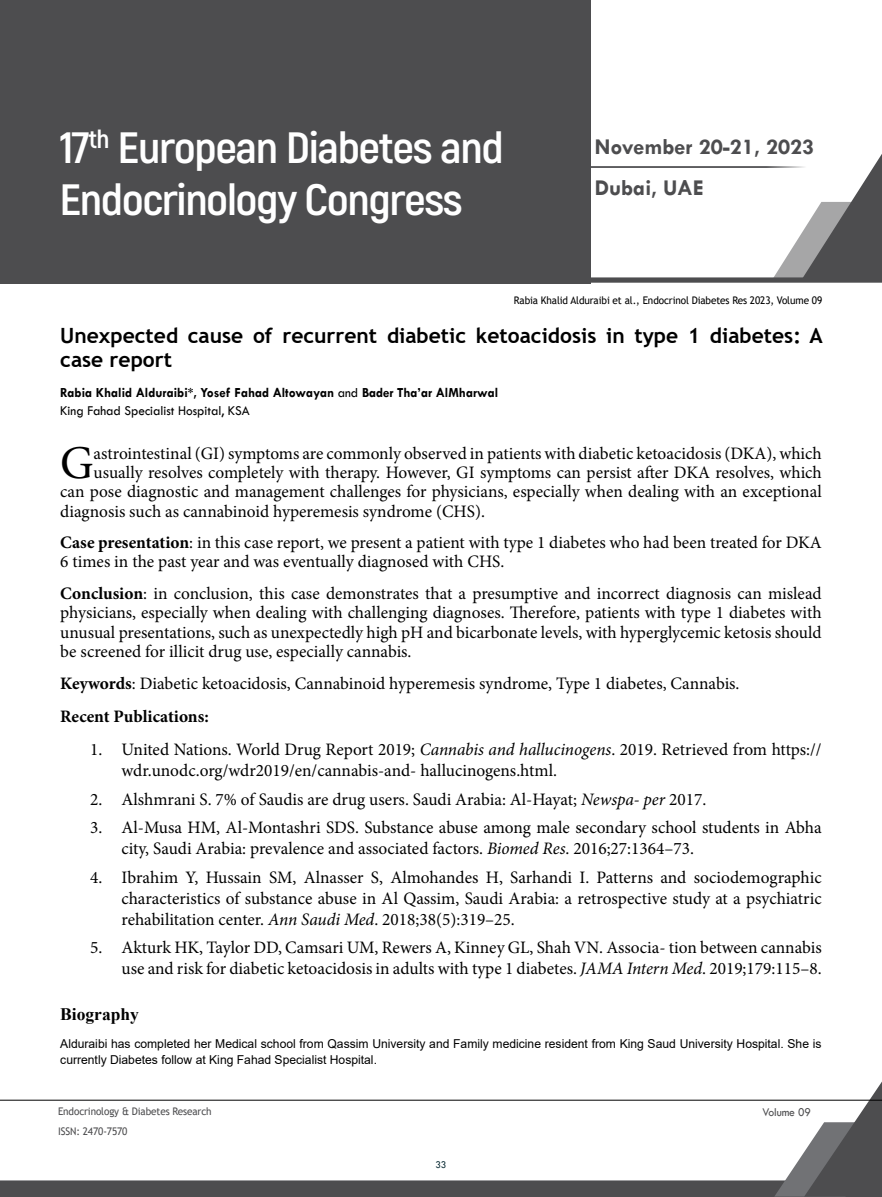
<style>
.page{position:relative;width:882px;height:1197px;background:#fff}
.page>*{position:absolute;margin:0;border:0;box-sizing:border-box;transform-origin:0 0}
.t1{font:47.07px "Minion Pro";color:#000}
.t2{font:700 43.75px/52.1px "Akrobat";letter-spacing:-.03em;color:#fff;scale:1.09 1}
.t3{font:700 22.75px/41.1px "Tw Cen";color:#4d4d4f}
.t4{font:700 21px/24.5px "Trebuchet MS";color:#000}
.t5{font:17.5px/21px "Minion Pro";color:#000}
.t6{font:700 17.5px "Times New Roman";color:#000}
.t7{font:700 14px/17.5px "Tw Cen";color:#000;scale:.95 1}
.t8{font:12.25px/15.8px "Arial";color:#000}
.t9{font:12.25px "Tw Cen";letter-spacing:-.01em;color:#4d4d4f;scale:.95 1}
.t10{font:10.5px "Trebuchet MS";letter-spacing:-.01em;color:#000;scale:.95 1}
.t11{font:10.5px "Trebuchet MS";letter-spacing:-.01em;color:#4d4d4f;scale:.95 1}
.t12{font:10.5px "Tw Cen";color:#0c2d36;scale:.95 1}
.s1{font-weight:400}
.s2{font-weight:700}
.s3{font-style:italic}
</style>
<div class="page">
<svg style="left:0;top:1081px;width:882px;height:116px"></svg>
<hr style="left:0;top:1100px;width:882px;height:1px;background:#000">
<div style="left:0;top:0;width:590px;height:283px;background:#4d4d4f"></div>
<svg style="left:590px;top:153px;width:292px;height:130px"></svg>
<h2 class="t2" style="left:59px;top:121px;width:409px">17<sup>th</sup> European Diabetes and<br>Endocrinology Congress</h2>
<h3 class="t3" style="left:595px;top:126px;width:221px">November 20-21, 2023<br>Dubai, UAE</h3>
<p class="t10" style="left:514px;top:293px;width:326px">Rabia Khalid Alduraibi et al., Endocrinol Diabetes Res 2023, Volume 09</p>
<p class="t4" style="left:60px;top:323px;width:764px">Unexpected cause of recurrent diabetic ketoacidosis in type 1 diabetes: A case report</p>
<p class="t7" style="left:60px;top:384px;width:463px">Rabia Khalid Alduraibi*, Yosef Fahad Altowayan <span class="s1">and</span> Bader Tha’ar AlMharwal<br><span class="s1">King Fahad Specialist Hospital, KSA</span></p>
<h1 class="t1" style="left:60px;top:432px;width:35px">G</h1>
<p class="t5" style="left:94px;top:443px;width:730px">astrointestinal (GI) symptoms are commonly observed in patients with diabetic ketoacidosis (DKA), which</p>
<p class="t5" style="left:94px;top:462px;width:730px">usually resolves completely with therapy. However, GI symptoms can persist after DKA resolves, which</p>
<p class="t5" style="left:60px;top:481px;width:763px">can pose diagnostic and management challenges for physicians, especially when dealing with an exceptional</p>
<p class="t5" style="left:60px;top:501px;width:426px">diagnosis such as cannabinoid hyperemesis syndrome (CHS).</p>
<p class="t5" style="left:60px;top:533px;width:763px;line-height:19.2px"><span class="s2">Case presentation</span>: in this case report, we present a patient with type 1 diabetes who had been treated for DKA<br>6 times in the past year and was eventually diagnosed with CHS.</p>
<p class="t5" style="left:60px;top:584px;width:763px;line-height:19.2px;text-align:justify"><span class="s2">Conclusion</span>: in conclusion, this case demonstrates that a presumptive and incorrect diagnosis can mislead physicians, especially when dealing with challenging diagnoses. Therefore, patients with type 1 diabetes with unusual presentations, such as unexpectedly high pH and bicarbonate levels, with hyperglycemic ketosis should be screened for illicit drug use, especially cannabis.</p>
<p class="t5" style="left:60px;top:666px;width:681px;line-height:33.4px"><span class="s2">Keywords</span>: Diabetic ketoacidosis, Cannabinoid hyperemesis syndrome, Type 1 diabetes, Cannabis.<br><span class="s2">Recent Publications:</span></p>
<p class="t5" style="left:122px;top:739px;width:702px;text-indent:-31px">1. United Nations. World Drug Report 2019; <span class="s3">Cannabis and hallucinogens</span>. 2019. Retrieved from https:// wdr.unodc.org/wdr2019/en/cannabis-and- hallucinogens.html.</p>
<p class="t5" style="left:90px;top:789px;width:618px">2. Alshmrani S. 7% of Saudis are drug users. Saudi Arabia: Al-Hayat; <span class="s3">Newspa- per</span> 2017.</p>
<p class="t5" style="left:122px;top:817px;width:702px;text-indent:-31px">3. Al-Musa HM, Al-Montashri SDS. Substance abuse among male secondary school students in Abha city, Saudi Arabia: prevalence and associated factors. <span class="s3">Biomed Res</span>. 2016;27:1364–73.</p>
<p class="t5" style="left:122px;top:867px;width:702px;text-align:justify;text-indent:-31px">4. Ibrahim Y, Hussain SM, Alnasser S, Almohandes H, Sarhandi I. Patterns and sociodemographic characteristics of substance abuse in Al Qassim, Saudi Arabia: a retrospective study at a psychiatric rehabilitation center. <span class="s3">Ann Saudi Med</span>. 2018;38(5):319–25.</p>
<p class="t5" style="left:90px;top:937px;width:733px;text-align:right">5. Akturk HK, Taylor DD, Camsari UM, Rewers A, Kinney GL, Shah VN. Associa- tion between cannabis use and risk for diabetic ketoacidosis in adults with type 1 diabetes. <span class="s3">JAMA Intern Med</span>. 2019;179:115–8.</p>
<p class="t6" style="left:60px;top:1001px;width:80px">Biography</p>
<p class="t8" style="left:60px;top:1036px;width:763px">Alduraibi has completed her Medical school from Qassim University and Family medicine resident from King Saud University Hospital. She is currently Diabetes follow at King Fahad Specialist Hospital.</p>
<p class="t11" style="left:58px;top:1105px;width:163px">Endocrinology &amp; Diabetes Research</p>
<p class="t9" style="left:762px;top:1104px;width:53px">Volume 09</p>
<p class="t11" style="left:58px;top:1125px;width:75px">ISSN: 2470-7570</p>
<p class="t12" style="left:436px;top:1159px;width:13px">33</p>
</div>
